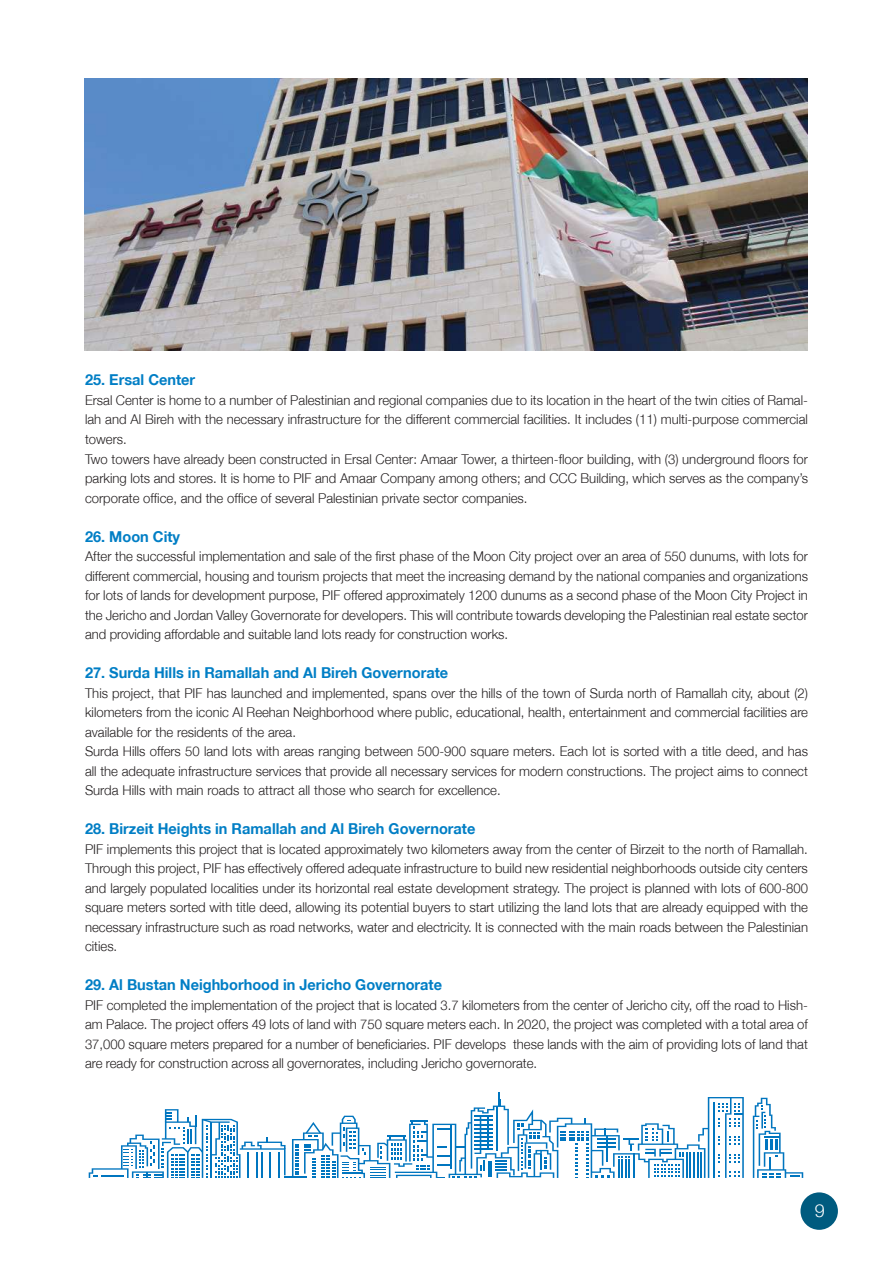
<style>
.page{position:relative;width:893px;height:1263px;background:#fff}
.page>*{position:absolute;margin:0;border:0;box-sizing:border-box;transform-origin:0 0}
.t1{font:300 18px "Helvetica Neue LT Arabic";color:#fff}
.t2{font:700 15px "Helvetica Neue LT Arabic";color:#007ec5}
.t3{font:300 13.5px/19.5px "Helvetica Neue LT Arabic";color:#231f20;text-align:justify}
</style>
<div class="page">
<img style="left:85px;top:78px;width:723px;height:272px">
<svg style="left:753px;top:1098px;width:50px;height:80px"></svg>
<svg style="left:89px;top:1092px;width:655px;height:86px"></svg>
<div style="left:800px;top:1192px;width:38px;height:38px;background:#005b7f;border-radius:50%"></div>
<p class="t2" style="left:85px;top:371px;width:112px">25. Ersal Center</p>
<p class="t3" style="left:85px;top:391px;width:724px;text-align:left">Ersal Center is home to a number of Palestinian and regional companies due to its location in the heart of the twin cities of Ramal&shy;lah and Al Bireh with the necessary infrastructure for the different commercial facilities. It includes (11) multi-purpose commercial towers.<br>Two towers have already been constructed in Ersal Center: Amaar Tower, a thirteen-floor building, with (3) underground floors for parking lots and stores. It is home to PIF and Amaar Company among others; and CCC Building, which serves as the company’s corporate office, and the office of several Palestinian private sector companies.</p>
<p class="t2" style="left:85px;top:527px;width:97px">26. Moon City</p>
<p class="t3" style="left:85px;top:547px;width:724px">After the successful implementation and sale of the first phase of the Moon City project over an area of 550 dunums, with lots for different commercial, housing and tourism projects that meet the increasing demand by the national companies and organizations for lots of lands for development purpose, PIF offered approximately 1200 dunums as a second phase of the Moon City Project in the Jericho and Jordan Valley Governorate for developers. This will contribute towards developing the Palestinian real estate sector and providing affordable and suitable land lots ready for construction works.</p>
<p class="t2" style="left:85px;top:664px;width:365px">27. Surda Hills in Ramallah and Al Bireh Governorate</p>
<p class="t3" style="left:85px;top:683px;width:724px;text-align:left">This project, that PIF has launched and implemented, spans over the hills of the town of Surda north of Ramallah city, about (2) kilometers from the iconic Al Reehan Neighborhood where public, educational, health, entertainment and commercial facilities are available for the residents of the area.<br>Surda Hills offers 50 land lots with areas ranging between 500-900 square meters. Each lot is sorted with a title deed, and has all the adequate infrastructure services that provide all necessary services for modern constructions. The project aims to connect Surda Hills with main roads to attract all those who search for excellence.</p>
<p class="t2" style="left:85px;top:820px;width:392px">28. Birzeit Heights in Ramallah and Al Bireh Governorate</p>
<p class="t3" style="left:85px;top:839px;width:724px">PIF implements this project that is located approximately two kilometers away from the center of Birzeit to the north of Ramallah.<br>Through this project, PIF has effectively offered adequate infrastructure to build new residential neighborhoods outside city centers and largely populated localities under its horizontal real estate development strategy. The project is planned with lots of 600-800 square meters sorted with title deed, allowing its potential buyers to start utilizing the land lots that are already equipped with the necessary infrastructure such as road networks, water and electricity. It is connected with the main roads between the Palestinian cities.</p>
<p class="t2" style="left:85px;top:976px;width:359px">29. Al Bustan Neighborhood in Jericho Governorate</p>
<p class="t3" style="left:85px;top:995px;width:724px">PIF completed the implementation of the project that is located 3.7 kilometers from the center of Jericho city, off the road to Hish&shy;am Palace. The project offers 49 lots of land with 750 square meters each. In 2020, the project was completed with a total area of 37,000 square meters prepared for a number of beneficiaries. PIF develops these lands with the aim of providing lots of land that are ready for construction across all governorates, including Jericho governorate.</p>
<h1 class="t1" style="left:815px;top:1200px;width:12px">9</h1>
</div>
